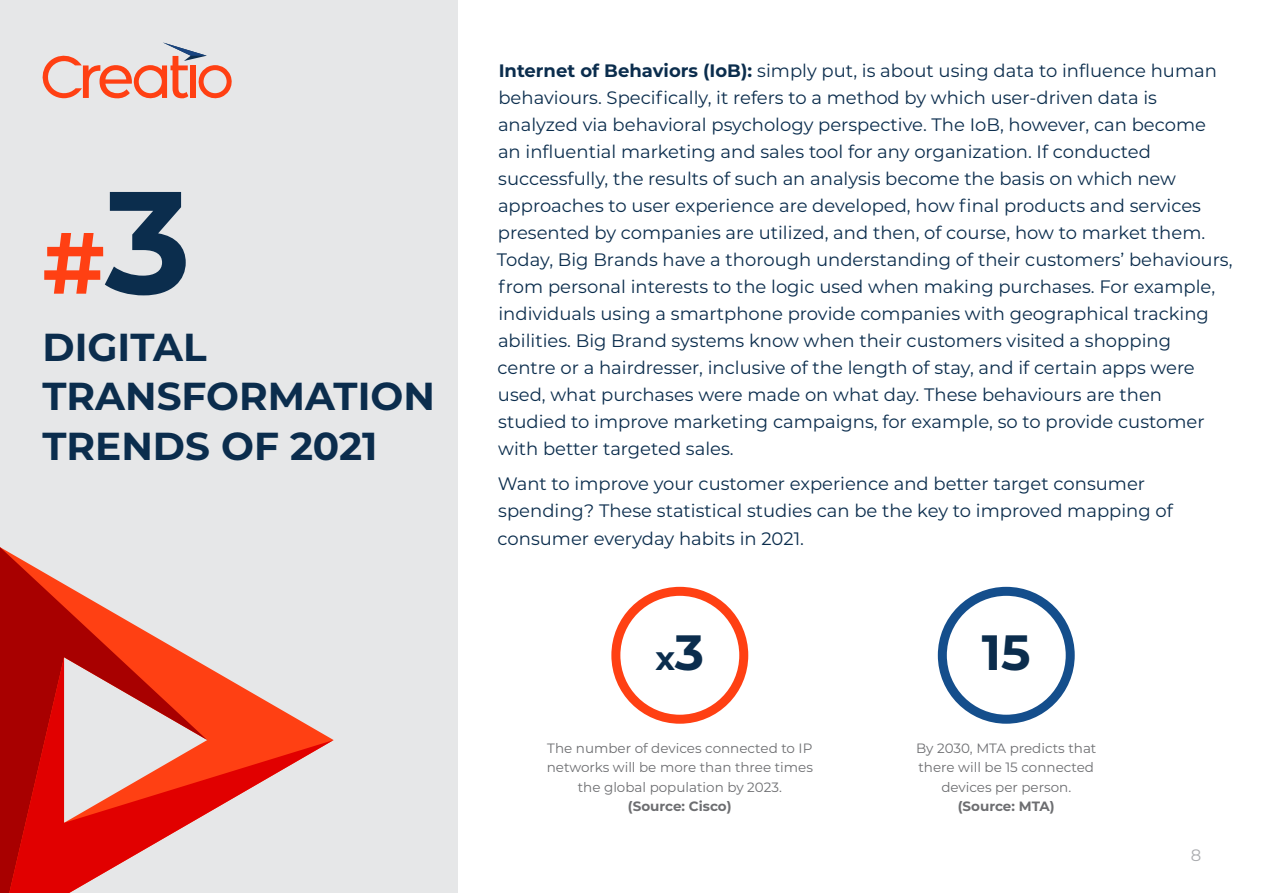
<style>
.page{position:relative;width:1263px;height:893px;background:#fff}
.page>*{position:absolute;margin:0;border:0;box-sizing:border-box;transform-origin:0 0}
.t1{font:700 86.7px "Montserrat";color:#ff4013}
.t2{font:700 49.5px "Montserrat";color:#0b2d4d}
.t3{font:700 39px/49.5px "Montserrat";color:#0b2d4d}
.t4{font:700 33px "Montserrat";color:#0b2d4d}
.t5{font:18px/27px "Montserrat";color:#0b2d4d}
.t6{font:16.5px "Montserrat";color:#a9abae}
.t7{font:13.5px/19.5px "Montserrat";color:#6d6e71;text-align:center}
.t8{font:700 13.5px "Montserrat";color:#6d6e71}
.s1{font-size:145.35px;color:#0b2d4d}
.s2{font-weight:700}
.s3{font-size:49.5px}
</style>
<div class="page">
<div style="left:0;top:0;width:457px;height:893px;background:#e6e7e8"></div>
<svg style="left:43px;top:43px;width:189px;height:55px"></svg>
<div style="left:938px;top:587px;width:137px;height:137px;border:9px solid #144e8c;border-radius:50%"></div>
<div style="left:611px;top:587px;width:137px;height:137px;border:9px solid #ff4013;border-radius:50%"></div>
<svg style="left:0;top:547px;width:190px;height:110px"></svg>
<svg style="left:0;top:657px;width:334px;height:236px"></svg>
<h1 class="t1" style="left:43px;top:200px;width:150px">#<span class="s1">3</span></h1>
<h3 class="t3" style="left:43px;top:320px;width:394px">DIGITAL<br>TRANSFORMATION<br>TRENDS OF 2021</h3>
<p class="t5" style="left:497px;top:56px;width:737px"><span class="s2">Internet of Behaviors (IoB):</span> simply put, is about using data to influence human behaviours. Specifically, it refers to a method by which user-driven data is analyzed via behavioral psychology perspective. The IoB, however, can become<br>an influential marketing and sales tool for any organization. If conducted successfully, the results of such an analysis become the basis on which new approaches to user experience are developed, how final products and services presented by companies are utilized, and then, of course, how to market them.<br>Today, Big Brands have a thorough understanding of their customers’ behaviours, from personal interests to the logic used when making purchases. For example, individuals using a smartphone provide companies with geographical tracking abilities. Big Brand systems know when their customers visited a shopping centre or a hairdresser, inclusive of the length of stay, and if certain apps were used, what purchases were made on what day. These behaviours are then studied to improve marketing campaigns, for example, so to provide customer with better targeted sales.</p>
<p class="t5" style="left:497px;top:470px;width:677px">Want to improve your customer experience and better target consumer spending? These statistical studies can be the key to improved mapping of consumer everyday habits in 2021.</p>
<h3 class="t4" style="left:655px;top:635px;width:50px">x<span class="s3">3</span></h3>
<h2 class="t2" style="left:982px;top:617px;width:50px">15</h2>
<p class="t7" style="left:547px;top:738px;width:268px">The number of devices connected to IP networks will be more than three times the global population by 2023.</p>
<p class="t8" style="left:628px;top:797px;width:105px">(Source: Cisco)</p>
<p class="t7" style="left:916px;top:738px;width:182px">By 2030, MTA predicts that there will be 15 connected devices per person.</p>
<p class="t8" style="left:958px;top:797px;width:98px">(Source: MTA)</p>
<p class="t6" style="left:1191px;top:844px;width:12px">8</p>
</div>
